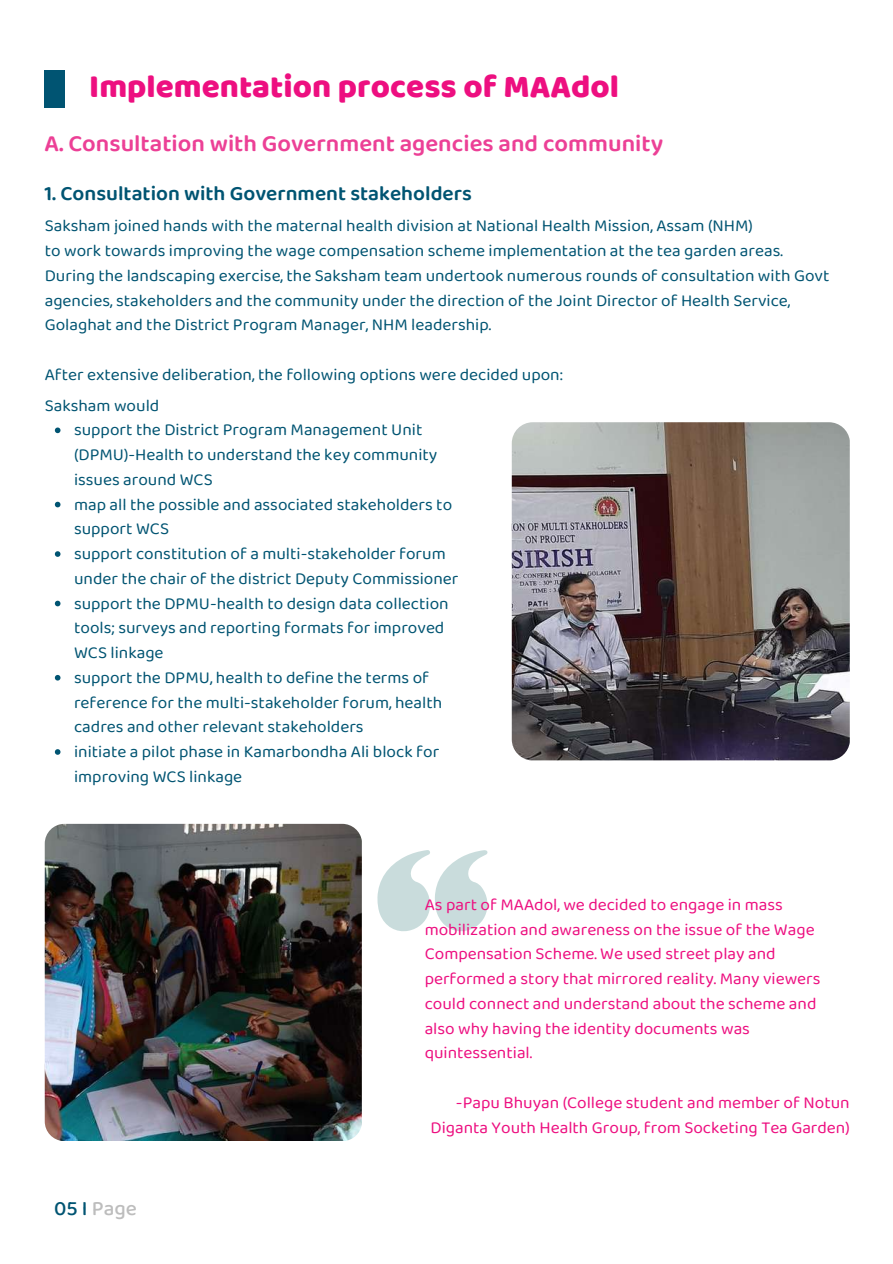
<style>
.page{position:relative;width:893px;height:1264px;background:#fff}
.page>*{position:absolute;margin:0;border:0;box-sizing:border-box;transform-origin:0 0}
.t1{font:33px "Baloo";color:#ed0f80}
.t2{font:600 24px "Baloo 2";color:#ec4096}
.t3{font:600 21px "Baloo 2";color:#005472}
.t4{font:500 21px "Baloo 2";color:#bdbdbd}
.t5{font:17.25px/24.8px "Baloo 2";color:#005472}
.t6{font:17.25px/24.8px "Baloo 2";color:#ed0f80}
.s1{color:#005472}
</style>
<div class="page">
<svg style="left:55px;top:427px;width:5px;height:6px"></svg>
<svg style="left:55px;top:502px;width:5px;height:5px"></svg>
<svg style="left:55px;top:551px;width:5px;height:6px"></svg>
<svg style="left:55px;top:600px;width:5px;height:6px"></svg>
<svg style="left:55px;top:675px;width:5px;height:5px"></svg>
<svg style="left:55px;top:749px;width:5px;height:5px"></svg>
<img style="left:45px;top:823px;width:317px;height:317px">
<img style="left:511px;top:422px;width:338px;height:338px">
<div style="left:44px;top:70px;width:21px;height:38px;background:#005472"></div>
<svg style="left:377px;top:850px;width:111px;height:82px"></svg>
<h1 class="t1" style="left:89px;top:66px;width:531px">Implementation process of MAAdol</h1>
<h2 class="t2" style="left:44px;top:129px;width:620px">A. Consultation with Government agencies and community</h2>
<p class="t3" style="left:44px;top:180px;width:429px">1. Consultation with Government stakeholders</p>
<p class="t5" style="left:45px;top:213px;width:786px">Saksham joined hands with the maternal health division at National Health Mission, Assam (NHM)<br>to work towards improving the wage compensation scheme implementation at the tea garden areas.<br>During the landscaping exercise, the Saksham team undertook numerous rounds of consultation with Govt agencies, stakeholders and the community under the direction of the Joint Director of Health Service, Golaghat and the District Program Manager, NHM leadership.</p>
<p class="t5" style="left:45px;top:361px;width:519px">After extensive deliberation, the following options were decided upon:</p>
<p class="t5" style="left:45px;top:392px;width:116px">Saksham would</p>
<p class="t5" style="left:74px;top:417px;width:386px">support the District Program Management Unit (DPMU)-Health to understand the key community issues around WCS<br>map all the possible and associated stakeholders to support WCS<br>support constitution of a multi-stakeholder forum under the chair of the district Deputy Commissioner support the DPMU-health to design data collection tools; surveys and reporting formats for improved WCS linkage<br>support the DPMU, health to define the terms of reference for the multi-stakeholder forum, health cadres and other relevant stakeholders<br>initiate a pilot phase in Kamarbondha Ali block for improving WCS linkage</p>
<p class="t4" style="left:54px;top:1195px;width:84px"><span class="s1">05 I</span> Page</p>
<p class="t6" style="left:424px;top:891px;width:397px">As part of MAAdol, we decided to engage in mass mobilization and awareness on the issue of the Wage Compensation Scheme. We used street play and performed a story that mirrored reality. Many viewers could connect and understand about the scheme and also why having the identity documents was quintessential.</p>
<p class="t6" style="left:430px;top:1089px;width:421px;text-align:right">-Papu Bhuyan (College student and member of Notun<br>Diganta Youth Health Group, from Socketing Tea Garden)</p>
</div>
